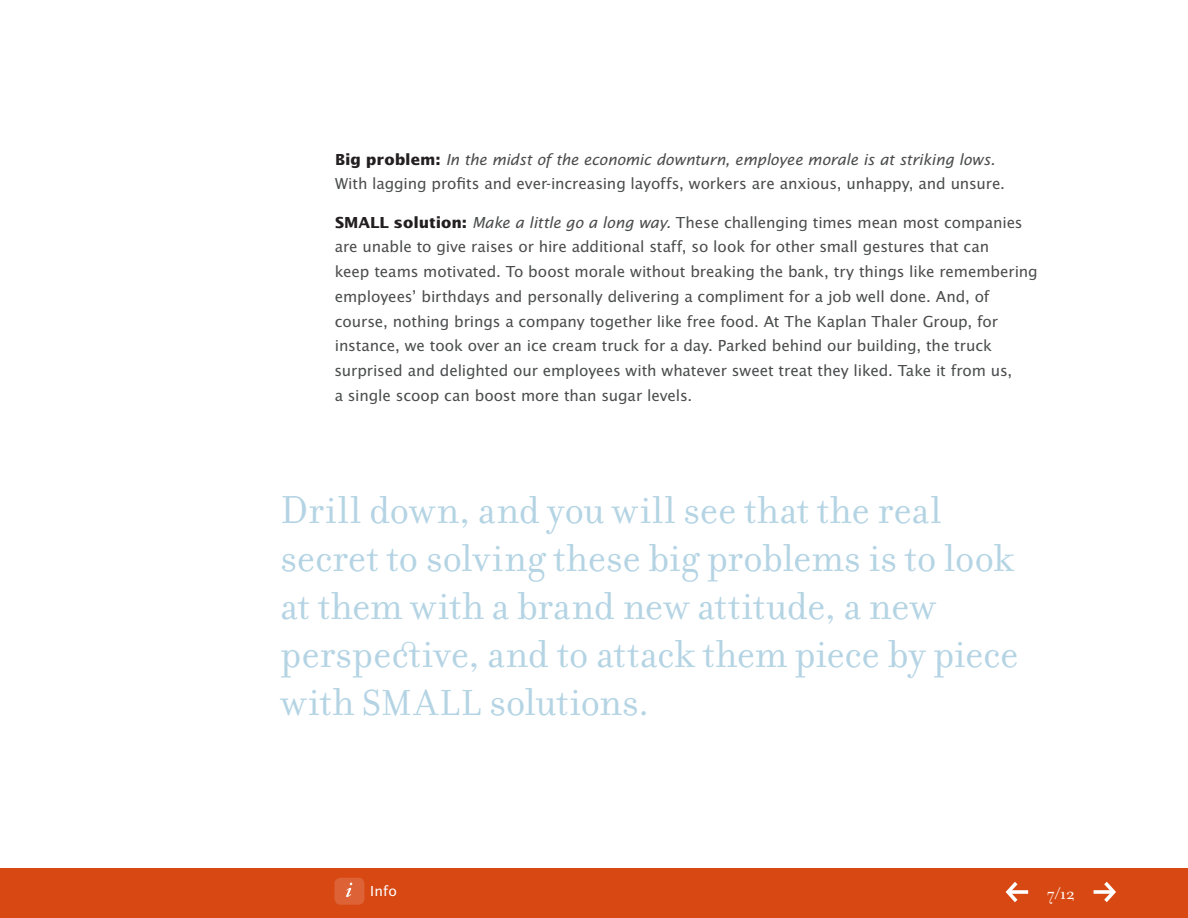
<style>
.page{position:relative;width:1188px;height:918px;background:#fff}
.page>*{position:absolute;margin:0;border:0;box-sizing:border-box;transform-origin:0 0}
.t1{font:42px/48px "Filosofia OT";letter-spacing:-.005em;color:#b4d4e4}
.t2{font:18px "Filosofia OT";color:#fff}
.t3{font:16.5px/24.8px "Lucida Sans EFOP";letter-spacing:-.005em;color:#4b4c4d}
.t4{font:15px "Lucida Sans EFOP";color:#fff}
.s1{font-weight:700;color:#231f20}
.s2{font-style:italic}
.s3{font-size:39px}
</style>
<div class="page">
<div style="left:0;top:869px;width:1188px;height:49px;background:#d74812"></div>
<div style="left:334px;top:878px;width:30px;height:27px;background:#dd6336;border-radius:6px"></div>
<svg style="left:346px;top:883px;width:6px;height:14px"></svg>
<svg style="left:1006px;top:882px;width:22px;height:20px"></svg>
<svg style="left:1094px;top:882px;width:22px;height:20px"></svg>
<p class="t3" style="left:335px;top:148px;width:672px"><span class="s1">Big problem:</span> <span class="s2">In the midst of the economic downturn, employee morale is at striking lows.<br></span>With lagging profits and ever-increasing layoffs, workers are anxious, unhappy, and unsure.</p>
<p class="t3" style="left:335px;top:211px;width:705px"><span class="s1">SMALL solution:</span> <span class="s2">Make a little go a long way.</span> These challenging times mean most companies are unable to give raises or hire additional staff, so look for other small gestures that can<br>keep teams motivated. To boost morale without breaking the bank, try things like remembering employees’ birthdays and personally delivering a compliment for a job well done. And, of course, nothing brings a company together like free food. At The Kaplan Thaler Group, for instance, we took over an ice cream truck for a day. Parked behind our building, the truck surprised and delighted our employees with whatever sweet treat they liked. Take it from us,<br>a single scoop can boost more than sugar levels.</p>
<h1 class="t1" style="left:280px;top:487px;width:740px">Drill down, and you will see that the real secret to solving these big problems is to look at them with a brand new attitude, a new perspective, and to attack them piece by piece with <span class="s3">SMALL</span> solutions.</h1>
<p class="t4" style="left:370px;top:883px;width:28px">Info</p>
<p class="t2" style="left:1047px;top:884px;width:29px">7/12</p>
</div>
